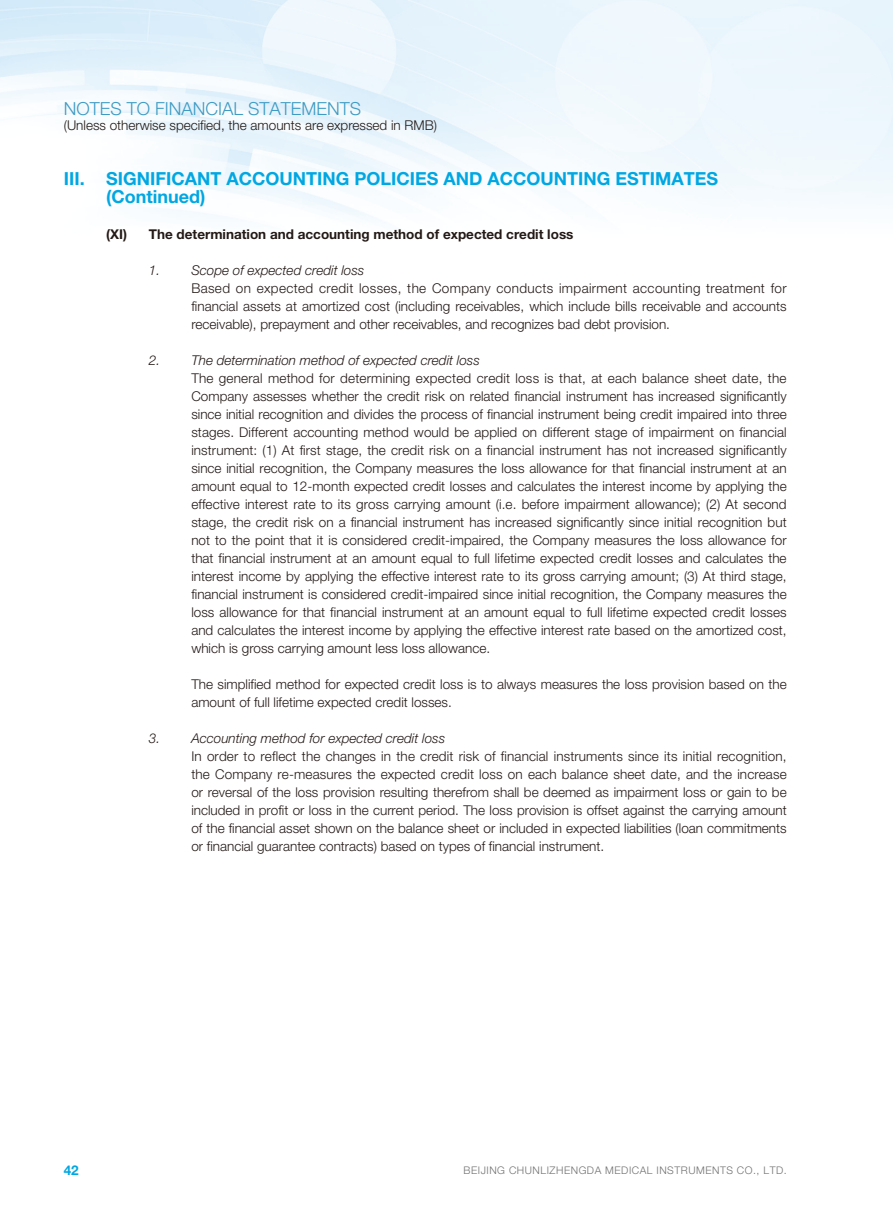
<style>
.page{position:relative;width:893px;height:1212px;background:#fff}
.page>*{position:absolute;margin:0;border:0;box-sizing:border-box;transform-origin:0 0}
.t1{font:700 18px/18px "Helvetica Neue LT Std";color:#00a7e2}
.t2{font:300 18px "Helvetica Neue LT Std";color:#3e9bc3}
.t3{font:300 13.5px/18px "Helvetica Neue LT Std";color:#231916;text-align:justify}
.t4{font:italic 300 13.5px "Helvetica Neue LT Std";color:#231916}
.t5{font:700 13.5px "Helvetica Neue LT Std";color:#231916}
.t6{font:700 13.5px "Helvetica Neue LT Std";color:#00a7e2}
.t7{font:300 10.5px "Helvetica Neue LT Std";letter-spacing:.05em;color:#717171}
</style>
<div class="page">
<h1 class="t2" style="left:64px;top:102px;width:299px">NOTES TO FINANCIAL STATEMENTS</h1>
<p class="t3" style="left:64px;top:118px;width:375px">(Unless otherwise specified, the amounts are expressed in RMB)</p>
<h1 class="t1" style="left:106px;top:172px;width:613px;text-indent:-43px">III. SIGNIFICANT ACCOUNTING POLICIES AND ACCOUNTING ESTIMATES (Continued)</h1>
<p class="t5" style="left:106px;top:229px;width:22px">(XI)</p>
<p class="t5" style="left:149px;top:229px;width:426px">The determination and accounting method of expected credit loss</p>
<p class="t4" style="left:149px;top:265px;width:217px">1. Scope of expected credit loss</p>
<p class="t3" style="left:191px;top:281px;width:597px">Based on expected credit losses, the Company conducts impairment accounting treatment for financial assets at amortized cost (including receivables, which include bills receivable and accounts receivable), prepayment and other receivables, and recognizes bad debt provision.</p>
<p class="t4" style="left:149px;top:355px;width:333px">2. The determination method of expected credit loss</p>
<p class="t3" style="left:191px;top:371px;width:597px">The general method for determining expected credit loss is that, at each balance sheet date, the Company assesses whether the credit risk on related financial instrument has increased significantly since initial recognition and divides the process of financial instrument being credit impaired into three stages. Different accounting method would be applied on different stage of impairment on financial instrument: (1) At first stage, the credit risk on a financial instrument has not increased significantly since initial recognition, the Company measures the loss allowance for that financial instrument at an amount equal to 12-month expected credit losses and calculates the interest income by applying the effective interest rate to its gross carrying amount (i.e. before impairment allowance); (2) At second stage, the credit risk on a financial instrument has increased significantly since initial recognition but not to the point that it is considered credit-impaired, the Company measures the loss allowance for that financial instrument at an amount equal to full lifetime expected credit losses and calculates the interest income by applying the effective interest rate to its gross carrying amount; (3) At third stage, financial instrument is considered credit-impaired since initial recognition, the Company measures the loss allowance for that financial instrument at an amount equal to full lifetime expected credit losses and calculates the interest income by applying the effective interest rate based on the amortized cost, which is gross carrying amount less loss allowance.</p>
<p class="t3" style="left:191px;top:677px;width:597px">The simplified method for expected credit loss is to always measures the loss provision based on the amount of full lifetime expected credit losses.</p>
<p class="t4" style="left:149px;top:733px;width:298px">3. Accounting method for expected credit loss</p>
<p class="t3" style="left:191px;top:749px;width:597px">In order to reflect the changes in the credit risk of financial instruments since its initial recognition, the Company re-measures the expected credit loss on each balance sheet date, and the increase or reversal of the loss provision resulting therefrom shall be deemed as impairment loss or gain to be included in profit or loss in the current period. The loss provision is offset against the carrying amount of the financial asset shown on the balance sheet or included in expected liabilities (loan commitments or financial guarantee contracts) based on types of financial instrument.</p>
<p class="t6" style="left:64px;top:1165px;width:17px">42</p>
<p class="t7" style="left:464px;top:1166px;width:325px">BEIJING CHUNLIZHENGDA MEDICAL INSTRUMENTS CO., LTD.</p>
</div>
